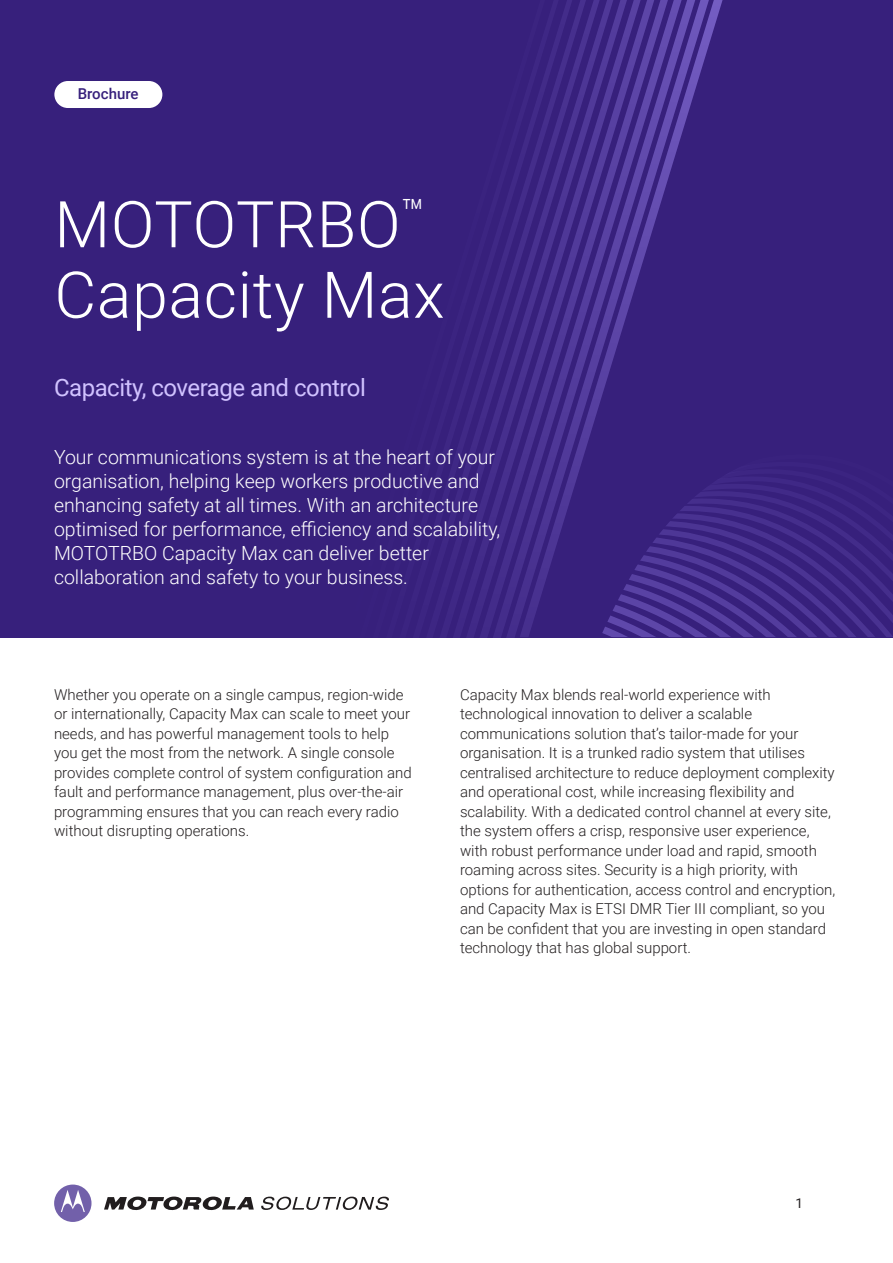
<style>
.page{position:relative;width:893px;height:1263px;background:#fff}
.page>*{position:absolute;margin:0;border:0;box-sizing:border-box;transform-origin:0 0}
.Title_Headline_3_-_White{font:300 64.5px "Roboto";letter-spacing:.01em;color:#fff}
.H2_-_Content_Header{font:24px "Roboto";letter-spacing:-.02em;color:#d0c2ff}
.Intro_Copy{font:300 19.5px/24px "Roboto";color:#fff}
.Body_Copy_-_Bulleted_List{font:300 15px/19.5px "Roboto";color:#231f20}
.t1{font:500 15px "Roboto";color:#37207c}
.t2{font:13.5px "Roboto";color:#231f20}
</style>
<div class="page">
<div style="left:0;top:0;width:893px;height:637px;background:#37207c"></div>
<svg style="left:456px;top:0;width:144px;height:637px"></svg>
<svg style="left:600px;top:0;width:293px;height:637px"></svg>
<svg style="left:104px;top:1196px;width:150px;height:15px"></svg>
<svg style="left:261px;top:1196px;width:128px;height:14px"></svg>
<div style="left:54px;top:1184px;width:38px;height:38px;background:#7260aa;border-radius:50%"></div>
<svg style="left:61px;top:1190px;width:24px;height:22px"></svg>
<div style="left:54px;top:81px;width:108px;height:27px;background:#fff;border-radius:14px"></div>
<p class="t1" style="left:78px;top:84px;width:62px">Brochure</p>
<p class="Title_Headline_3_-_White" style="left:54px;top:179px;width:372px">MOTOTRBO<sup>™</sup></p>
<p class="Title_Headline_3_-_White" style="left:54px;top:250px;width:392px">Capacity Max</p>
<p class="H2_-_Content_Header" style="left:54px;top:371px;width:313px">Capacity, coverage and control</p>
<p class="Intro_Copy" style="left:54px;top:444px;width:448px">Your communications system is at the heart of your organisation, helping keep workers productive and enhancing safety at all times. With an architecture optimised for performance, efficiency and scalability, MOTOTRBO Capacity Max can deliver better collaboration and safety to your business.</p>
<p class="Body_Copy_-_Bulleted_List" style="left:54px;top:684px;width:359px">Whether you operate on a single campus, region-wide or internationally, Capacity Max can scale to meet your needs, and has powerful management tools to help you get the most from the network. A single console provides complete control of system configuration and fault and performance management, plus over-the-air programming ensures that you can reach every radio without disrupting operations.</p>
<p class="Body_Copy_-_Bulleted_List" style="left:460px;top:684px;width:377px">Capacity Max blends real-world experience with technological innovation to deliver a scalable communications solution that’s tailor-made for your organisation. It is a trunked radio system that utilises centralised architecture to reduce deployment complexity and operational cost, while increasing flexibility and scalability. With a dedicated control channel at every site, the system offers a crisp, responsive user experience, with robust performance under load and rapid, smooth roaming across sites. Security is a high priority, with options for authentication, access control and encryption, and Capacity Max is ETSI DMR Tier III compliant, so you can be confident that you are investing in open standard technology that has global support.</p>
<p class="t2" style="left:795px;top:1194px;width:9px">1</p>
</div>
